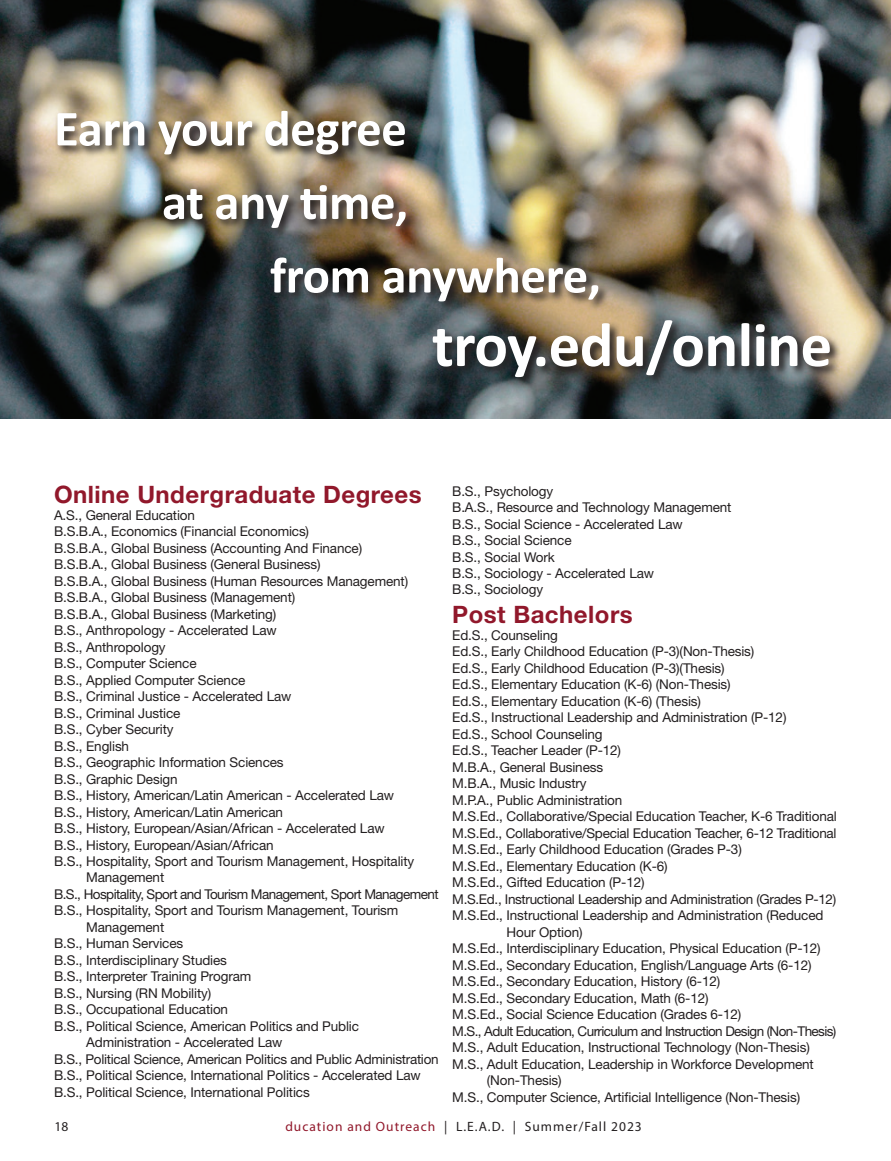
<style>
.page{position:relative;width:891px;height:1161px;background:#fff}
.page>*{position:absolute;margin:0;border:0;box-sizing:border-box;transform-origin:0 0}
.t1{font:700 63px "Calibri";letter-spacing:-.01em;color:#fff}
.t2{font:700 51px "Calibri";letter-spacing:-.01em;color:#fff}
.t3{font:700 24px "Helvetica Neue LT Std";letter-spacing:.02em;color:#91182b}
.t4{font:13.5px/16.5px "Helvetica Neue LT Std";letter-spacing:-.01em;color:#231f20}
.t5{font:13.5px "Helvetica Neue LT Std";letter-spacing:-.045em;color:#231f20}
.t6{font:13.5px "Helvetica Neue LT Std";letter-spacing:-.04em;color:#231f20}
.t7{font:13.5px "Myriad Pro";letter-spacing:.075em;color:#231f20}
.s1{color:#91182b}
</style>
<div class="page">
<img style="left:0;top:0;width:891px;height:418px">
<img style="left:55px;top:108px;width:787px;height:281px">
<h2 class="t2" style="left:54px;top:92px;width:354px">Earn your degree</h2>
<h2 class="t2" style="left:162px;top:166px;width:248px">at any time,</h2>
<h2 class="t2" style="left:270px;top:239px;width:332px">from anywhere,</h2>
<h2 class="t1" style="left:432px;top:300px;width:402px">troy.edu/online</h2>
<h3 class="t3" style="left:54px;top:480px;width:369px">Online Undergraduate Degrees</h3>
<p class="t4" style="left:54px;top:506px;width:143px">A.S., General Education</p>
<p class="t4" style="left:54px;top:523px;width:257px">B.S.B.A., Economics (Financial Economics)</p>
<p class="t4" style="left:54px;top:539px;width:310px">B.S.B.A., Global Business (Accounting And Finance)</p>
<p class="t4" style="left:54px;top:556px;width:268px">B.S.B.A., Global Business (General Business)</p>
<p class="t4" style="left:54px;top:572px;width:356px">B.S.B.A., Global Business (Human Resources Management)</p>
<p class="t4" style="left:54px;top:589px;width:243px">B.S.B.A., Global Business (Management)</p>
<p class="t4" style="left:54px;top:605px;width:224px">B.S.B.A., Global Business (Marketing)</p>
<p class="t4" style="left:54px;top:622px;width:224px">B.S., Anthropology - Accelerated Law</p>
<p class="t4" style="left:54px;top:638px;width:113px">B.S., Anthropology</p>
<p class="t4" style="left:54px;top:655px;width:144px">B.S., Computer Science</p>
<p class="t4" style="left:54px;top:671px;width:193px">B.S., Applied Computer Science</p>
<p class="t4" style="left:54px;top:688px;width:239px">B.S., Criminal Justice - Accelerated Law</p>
<p class="t4" style="left:54px;top:704px;width:128px">B.S., Criminal Justice</p>
<p class="t4" style="left:54px;top:721px;width:121px">B.S., Cyber Security</p>
<p class="t4" style="left:54px;top:737px;width:77px">B.S., English</p>
<p class="t4" style="left:54px;top:754px;width:231px">B.S., Geographic Information Sciences</p>
<p class="t4" style="left:54px;top:770px;width:125px">B.S., Graphic Design</p>
<p class="t4" style="left:54px;top:787px;width:342px">B.S., History, American/Latin American - Accelerated Law</p>
<p class="t4" style="left:54px;top:803px;width:231px">B.S., History, American/Latin American</p>
<p class="t4" style="left:54px;top:820px;width:332px">B.S., History, European/Asian/African - Accelerated Law</p>
<p class="t4" style="left:54px;top:836px;width:221px">B.S., History, European/Asian/African</p>
<p class="t4" style="left:54px;top:853px;width:362px">B.S., Hospitality, Sport and Tourism Management, Hospitality</p>
<p class="t4" style="left:86px;top:869px;width:80px">Management</p>
<p class="t6" style="left:54px;top:886px;width:386px">B.S., Hospitality, Sport and Tourism Management, Sport Management</p>
<p class="t4" style="left:54px;top:902px;width:346px">B.S., Hospitality, Sport and Tourism Management, Tourism</p>
<p class="t4" style="left:86px;top:919px;width:80px">Management</p>
<p class="t4" style="left:54px;top:935px;width:131px">B.S., Human Services</p>
<p class="t4" style="left:54px;top:952px;width:174px">B.S., Interdisciplinary Studies</p>
<p class="t4" style="left:54px;top:968px;width:199px">B.S., Interpreter Training Program</p>
<p class="t4" style="left:54px;top:985px;width:159px">B.S., Nursing (RN Mobility)</p>
<p class="t4" style="left:54px;top:1001px;width:176px">B.S., Occupational Education</p>
<p class="t4" style="left:54px;top:1018px;width:307px">B.S., Political Science, American Politics and Public</p>
<p class="t4" style="left:86px;top:1034px;width:198px">Administration - Accelerated Law</p>
<p class="t4" style="left:54px;top:1051px;width:386px">B.S., Political Science, American Politics and Public Administration</p>
<p class="t4" style="left:54px;top:1067px;width:368px">B.S., Political Science, International Politics - Accelerated Law</p>
<p class="t4" style="left:54px;top:1084px;width:257px">B.S., Political Science, International Politics</p>
<p class="t4" style="left:452px;top:482px;width:281px">B.S., Psychology<br>B.A.S., Resource and Technology Management<br>B.S., Social Science - Accelerated Law<br>B.S., Social Science<br>B.S., Social Work<br>B.S., Sociology - Accelerated Law<br>B.S., Sociology</p>
<h3 class="t3" style="left:452px;top:600px;width:182px">Post Bachelors</h3>
<p class="t4" style="left:452px;top:627px;width:107px">Ed.S., Counseling</p>
<p class="t4" style="left:452px;top:643px;width:304px">Ed.S., Early Childhood Education (P-3)(Non-Thesis)</p>
<p class="t4" style="left:452px;top:660px;width:274px">Ed.S., Early Childhood Education (P-3)(Thesis)</p>
<p class="t4" style="left:452px;top:676px;width:280px">Ed.S., Elementary Education (K-6) (Non-Thesis)</p>
<p class="t4" style="left:452px;top:693px;width:250px">Ed.S., Elementary Education (K-6) (Thesis)</p>
<p class="t4" style="left:452px;top:709px;width:336px">Ed.S., Instructional Leadership and Administration (P-12)</p>
<p class="t4" style="left:452px;top:726px;width:152px">Ed.S., School Counseling</p>
<p class="t4" style="left:452px;top:742px;width:170px">Ed.S., Teacher Leader (P-12)</p>
<p class="t4" style="left:452px;top:759px;width:152px">M.B.A., General Business</p>
<p class="t4" style="left:452px;top:775px;width:136px">M.B.A., Music Industry</p>
<p class="t4" style="left:452px;top:792px;width:172px">M.P.A., Public Administration</p>
<p class="t4" style="left:452px;top:808px;width:386px">M.S.Ed., Collaborative/Special Education Teacher, K-6 Traditional</p>
<p class="t4" style="left:452px;top:825px;width:386px">M.S.Ed., Collaborative/Special Education Teacher, 6-12 Traditional</p>
<p class="t4" style="left:452px;top:841px;width:291px">M.S.Ed., Early Childhood Education (Grades P-3)</p>
<p class="t4" style="left:452px;top:858px;width:217px">M.S.Ed., Elementary Education (K-6)</p>
<p class="t4" style="left:452px;top:874px;width:194px">M.S.Ed., Gifted Education (P-12)</p>
<p class="t4" style="left:452px;top:891px;width:386px">M.S.Ed., Instructional Leadership and Administration (Grades P-12)</p>
<p class="t4" style="left:452px;top:907px;width:373px">M.S.Ed., Instructional Leadership and Administration (Reduced</p>
<p class="t4" style="left:507px;top:924px;width:78px">Hour Option)</p>
<p class="t4" style="left:452px;top:940px;width:370px">M.S.Ed., Interdisciplinary Education, Physical Education (P-12)</p>
<p class="t4" style="left:452px;top:957px;width:361px">M.S.Ed., Secondary Education, English/Language Arts (6-12)</p>
<p class="t4" style="left:452px;top:973px;width:270px">M.S.Ed., Secondary Education, History (6-12)</p>
<p class="t4" style="left:452px;top:990px;width:258px">M.S.Ed., Secondary Education, Math (6-12)</p>
<p class="t4" style="left:452px;top:1006px;width:291px">M.S.Ed., Social Science Education (Grades 6-12)</p>
<p class="t5" style="left:452px;top:1023px;width:386px">M.S., Adult Education, Curriculum and Instruction Design (Non-Thesis)</p>
<p class="t4" style="left:452px;top:1039px;width:359px">M.S., Adult Education, Instructional Technology (Non-Thesis)</p>
<p class="t4" style="left:452px;top:1056px;width:363px">M.S., Adult Education, Leadership in Workforce Development</p>
<p class="t4" style="left:487px;top:1072px;width:76px">(Non-Thesis)</p>
<p class="t4" style="left:452px;top:1089px;width:349px">M.S., Computer Science, Artificial Intelligence (Non-Thesis)</p>
<p class="t7" style="left:54px;top:1118px;width:15px">18</p>
<p class="t7" style="left:285px;top:1118px;width:358px"><span class="s1">ducation and Outreach</span> | L.E.A.D. | Summer/Fall 2023</p>
</div>
